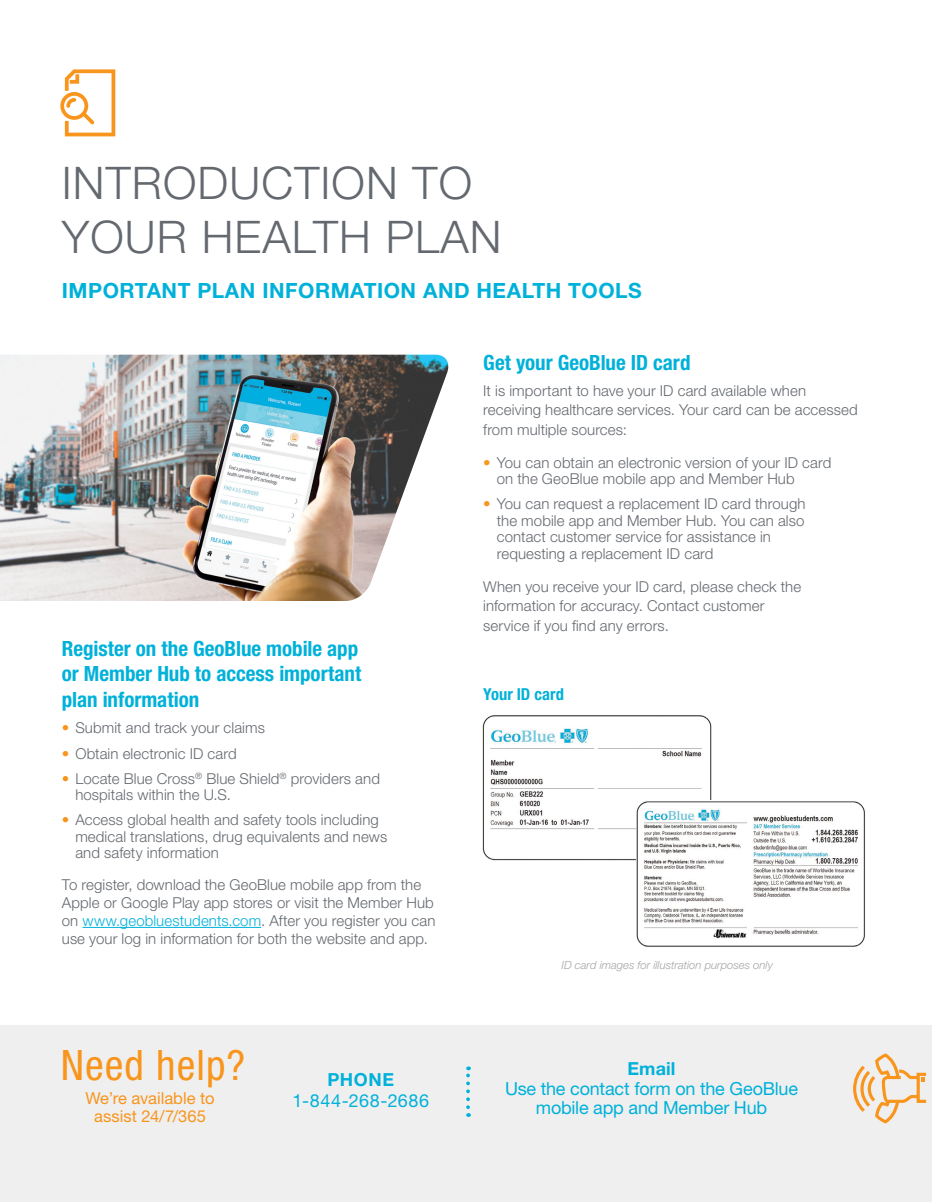
<style>
.page{position:relative;width:932px;height:1202px;background:#fff}
.page>*{position:absolute;margin:0;border:0;box-sizing:border-box;transform-origin:0 0}
.t1{font:300 45px/54px "Helvetica Neue LT Std";letter-spacing:.025em;color:#64696f}
.t2{font:condensed 42px "Helvetica Neue LT Std";letter-spacing:.025em;color:#f8951d}
.t3{font:700 condensed 21px/25.2px "Helvetica Neue LT Std";color:#00b1da}
.t4{font:700 21px "Helvetica Neue LT Std";letter-spacing:.025em;color:#00b1da}
.t5{font:18px/19.5px "Helvetica Neue LT Std";letter-spacing:-.015em;color:#00b1da;text-align:center}
.t6{font:18px "Helvetica Neue LT Std";letter-spacing:.035em;color:#00b1da}
.t7{font:700 18px "Helvetica Neue LT Std";letter-spacing:.015em;color:#00b1da}
.t8{font:16.5px "Helvetica Neue LT Std";color:#f8951d}
.t9{font:700 condensed 16.5px "Helvetica Neue LT Std";color:#00b1da}
.t10{font:300 15px/16.5px "Helvetica Neue LT Std";letter-spacing:.005em;color:#64696f}
.t11{font:italic 300 11.25px "Helvetica Neue LT Std";color:#a4a4a9}
.s1{color:#f8951d}
.s2{color:#00b1da}
</style>
<div class="page">
<div style="left:0;top:1025px;width:932px;height:177px;background:#f0eff0"></div>
<svg style="left:853px;top:1053px;width:73px;height:70px"></svg>
<svg style="left:466px;top:1066px;width:4px;height:41px"></svg>
<img style="left:0;top:355px;width:449px;height:246px">
<hr style="left:82px;top:927px;width:179px;height:1px;background:#00b1da">
<svg style="left:60px;top:69px;width:55px;height:67px"></svg>
<img style="left:482px;top:715px;width:230px;height:146px">
<img style="left:636px;top:800px;width:229px;height:147px">
<h1 class="t1" style="left:62px;top:155px;width:441px">INTRODUCTION TO<br>YOUR HEALTH PLAN</h1>
<h3 class="t4" style="left:62px;top:278px;width:581px">IMPORTANT PLAN INFORMATION AND HEALTH TOOLS</h3>
<h3 class="t3" style="left:62px;top:635px;width:301px">Register on the GeoBlue mobile app or Member Hub to access important plan information</h3>
<p class="t10" style="left:62px;top:719px;width:204px"><span class="s1">•</span> Submit and track your claims</p>
<p class="t10" style="left:62px;top:745px;width:176px"><span class="s1">•</span> Obtain electronic ID card</p>
<p class="t10" style="left:75px;top:770px;width:306px;text-indent:-13px"><span class="s1">•</span> Locate Blue Cross<sup>®</sup> Blue Shield<sup>®</sup> providers and hospitals within the U.S.</p>
<p class="t10" style="left:75px;top:811px;width:313px;text-indent:-14px"><span class="s1">•</span> Access global health and safety tools including medical translations, drug equivalents and news and safety information</p>
<p class="t10" style="left:62px;top:875px;width:375px;line-height:18px">To register, download the GeoBlue mobile app from the Apple or Google Play app stores or visit the Member Hub on <span class="s2">www.geobluestudents.com</span>. After you register you can use your log in information for both the website and app.</p>
<h2 class="t2" style="left:61px;top:1041px;width:186px">Need help?</h2>
<p class="t7" style="left:327px;top:1068px;width:68px">PHONE</p>
<p class="t8" style="left:85px;top:1088px;width:131px">We’re available to</p>
<p class="t6" style="left:292px;top:1090px;width:138px">1-844-268-2686</p>
<p class="t8" style="left:94px;top:1106px;width:113px">assist 24/7/365</p>
<h3 class="t3" style="left:483px;top:349px;width:209px">Get your GeoBlue ID card</h3>
<p class="t10" style="left:483px;top:380px;width:376px;line-height:19.5px">It is important to have your ID card available when receiving healthcare services. Your card can be accessed from multiple sources:</p>
<p class="t10" style="left:497px;top:454px;width:336px;text-indent:-14px"><span class="s1">•</span> You can obtain an electronic version of your ID card on the GeoBlue mobile app and Member Hub</p>
<p class="t10" style="left:497px;top:495px;width:310px;text-indent:-14px"><span class="s1">•</span> You can request a replacement ID card through the mobile app and Member Hub. You can also contact customer service for assistance in requesting a replacement ID card</p>
<p class="t10" style="left:483px;top:576px;width:319px;line-height:19.5px">When you receive your ID card, please check the information for accuracy. Contact customer service if you find any errors.</p>
<p class="t9" style="left:483px;top:684px;width:82px">Your ID card</p>
<p class="t11" style="left:561px;top:958px;width:213px">ID card images for illustration purposes only</p>
<p class="t7" style="left:627px;top:1057px;width:50px">Email</p>
<p class="t5" style="left:505px;top:1078px;width:294px">Use the contact form on the GeoBlue mobile app and Member Hub</p>
</div>
